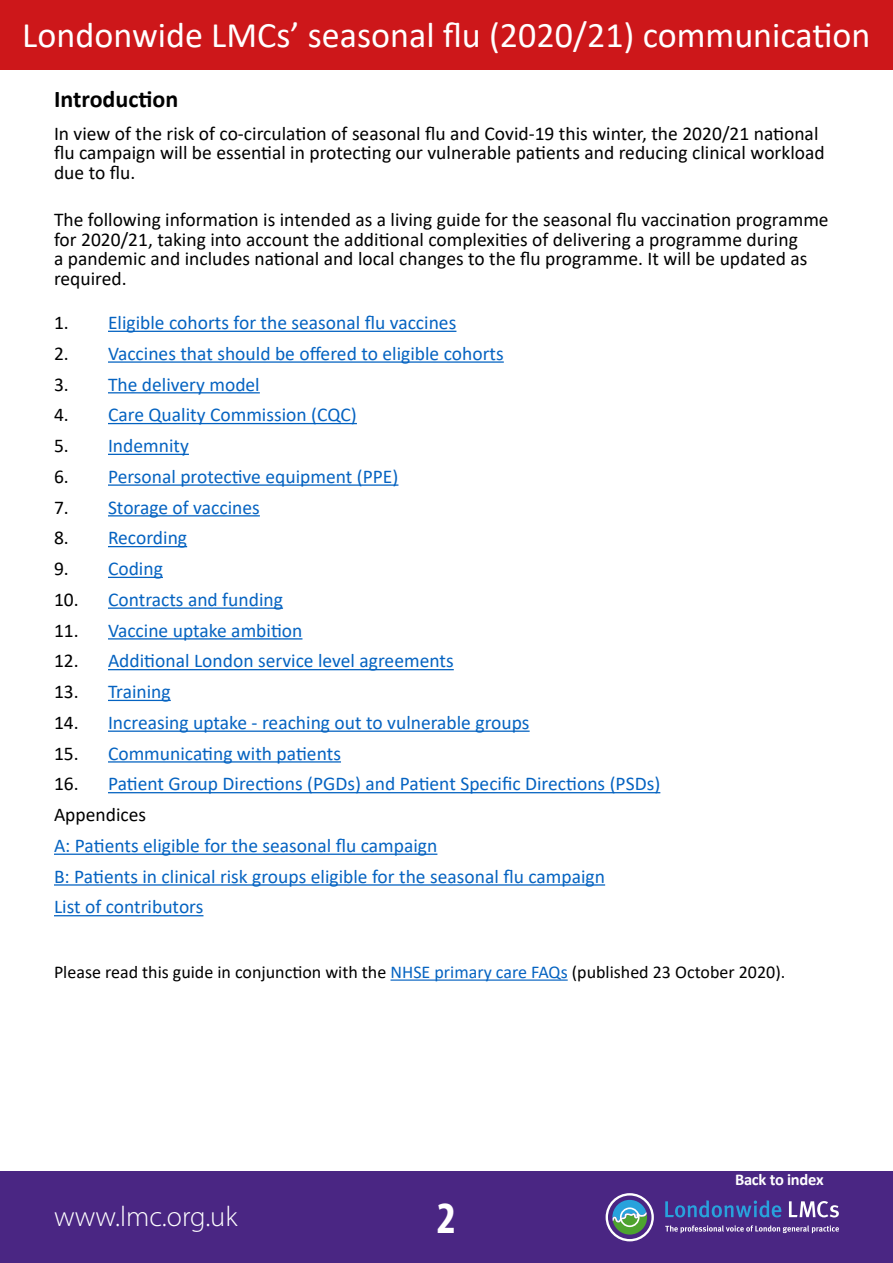
<style>
.page{position:relative;width:893px;height:1263px;background:#fff}
.page>*{position:absolute;margin:0;border:0;box-sizing:border-box;transform-origin:0 0}
.t1{font:700 condensed 45px "Myriad Pro";color:#fff}
.t2{font:36px "Calibri";color:#fff}
.t3{font:300 28.5px "Myriad Pro";color:#fff}
.t4{font:700 24px "Calibri";color:#000}
.t5{font:19.5px/30.8px "Calibri";color:#0563c1}
.t6{font:19.5px/19.5px "Calibri";color:#000}
.t7{font:18px "Calibri";color:#000}
.t8{font:700 16.5px "Calibri";letter-spacing:-.015em;color:#fff}
.s1{color:#000}
.s2{color:#0563c1}
</style>
<div class="page">
<div style="left:0;top:1171px;width:893px;height:92px;background:#4a2683"></div>
<svg style="left:665px;top:1225px;width:174px;height:8px"></svg>
<svg style="left:665px;top:1200px;width:116px;height:17px"></svg>
<svg style="left:789px;top:1201px;width:50px;height:16px"></svg>
<svg style="left:606px;top:1193px;width:48px;height:48px"></svg>
<hr style="left:108px;top:331px;width:348px;height:1px;background:#0563c1">
<hr style="left:108px;top:361px;width:396px;height:2px;background:#0563c1">
<hr style="left:108px;top:392px;width:152px;height:1px;background:#0563c1">
<hr style="left:108px;top:423px;width:249px;height:1px;background:#0563c1">
<hr style="left:108px;top:454px;width:81px;height:1px;background:#0563c1">
<hr style="left:108px;top:484px;width:290px;height:2px;background:#0563c1">
<hr style="left:108px;top:515px;width:152px;height:1px;background:#0563c1">
<hr style="left:108px;top:546px;width:79px;height:1px;background:#0563c1">
<hr style="left:108px;top:577px;width:55px;height:1px;background:#0563c1">
<hr style="left:108px;top:607px;width:175px;height:2px;background:#0563c1">
<hr style="left:108px;top:638px;width:194px;height:1px;background:#0563c1">
<hr style="left:108px;top:669px;width:346px;height:1px;background:#0563c1">
<hr style="left:108px;top:700px;width:63px;height:1px;background:#0563c1">
<hr style="left:108px;top:730px;width:422px;height:2px;background:#0563c1">
<hr style="left:108px;top:761px;width:233px;height:1px;background:#0563c1">
<hr style="left:108px;top:792px;width:552px;height:1px;background:#0563c1">
<hr style="left:54px;top:853px;width:383px;height:2px;background:#0563c1">
<hr style="left:54px;top:884px;width:551px;height:2px;background:#0563c1">
<hr style="left:54px;top:915px;width:149px;height:1px;background:#0563c1">
<hr style="left:390px;top:979px;width:178px;height:2px;background:#0563c1">
<div style="left:0;top:0;width:893px;height:69px;background:#cd171a"></div>
<h2 class="t2" style="left:22px;top:10px;width:850px">Londonwide LMCs’ seasonal flu (2020/21) communication</h2>
<p class="t4" style="left:54px;top:82px;width:126px">Introduction</p>
<p class="t6" style="left:54px;top:123px;width:772px">In view of the risk of co-circulation of seasonal flu and Covid-19 this winter, the 2020/21 national flu campaign will be essential in protecting our vulnerable patients and reducing clinical workload due to flu.</p>
<p class="t6" style="left:54px;top:209px;width:776px">The following information is intended as a living guide for the seasonal flu vaccination programme for 2020/21, taking into account the additional complexities of delivering a programme during<br>a pandemic and includes national and local changes to the flu programme. It will be updated as required.</p>
<p class="t5" style="left:54px;top:307px;width:404px"><span class="s1">1.</span> Eligible cohorts for the seasonal flu vaccines</p>
<p class="t5" style="left:54px;top:337px;width:451px"><span class="s1">2.</span> Vaccines that should be offered to eligible cohorts</p>
<p class="t5" style="left:54px;top:368px;width:207px"><span class="s1">3.</span> The delivery model</p>
<p class="t5" style="left:54px;top:399px;width:304px"><span class="s1">4.</span> Care Quality Commission (CQC)</p>
<p class="t5" style="left:54px;top:430px;width:136px"><span class="s1">5.</span> Indemnity</p>
<p class="t5" style="left:54px;top:460px;width:346px"><span class="s1">6.</span> Personal protective equipment (PPE)</p>
<p class="t5" style="left:54px;top:491px;width:207px"><span class="s1">7.</span> Storage of vaccines</p>
<p class="t5" style="left:54px;top:522px;width:135px"><span class="s1">8.</span> Recording</p>
<p class="t5" style="left:54px;top:553px;width:110px"><span class="s1">9.</span> Coding</p>
<p class="t5" style="left:54px;top:583px;width:230px"><span class="s1">10.</span> Contracts and funding</p>
<p class="t5" style="left:54px;top:614px;width:250px"><span class="s1">11.</span> Vaccine uptake ambition</p>
<p class="t5" style="left:54px;top:645px;width:401px"><span class="s1">12.</span> Additional London service level agreements</p>
<p class="t5" style="left:54px;top:676px;width:118px"><span class="s1">13.</span> Training</p>
<p class="t5" style="left:54px;top:706px;width:477px"><span class="s1">14.</span> Increasing uptake - reaching out to vulnerable groups</p>
<p class="t5" style="left:54px;top:737px;width:288px"><span class="s1">15.</span> Communicating with patients</p>
<p class="t5" style="left:54px;top:768px;width:608px"><span class="s1">16.</span> Patient Group Directions (PGDs) and Patient Specific Directions (PSDs)<br><span class="s1">Appendices</span></p>
<p class="t5" style="left:54px;top:829px;width:552px">A: Patients eligible for the seasonal flu campaign<br>B: Patients in clinical risk groups eligible for the seasonal flu campaign<br>List of contributors</p>
<p class="t7" style="left:54px;top:959px;width:733px">Please read this guide in conjunction with the <span class="s2">NHSE primary care FAQs</span> (published 23 October 2020).</p>
<h3 class="t3" style="left:54px;top:1200px;width:185px">www.lmc.org.uk</h3>
<h1 class="t1" style="left:437px;top:1190px;width:21px">2</h1>
<p class="t8" style="left:735px;top:1168px;width:90px">Back to index</p>
</div>
